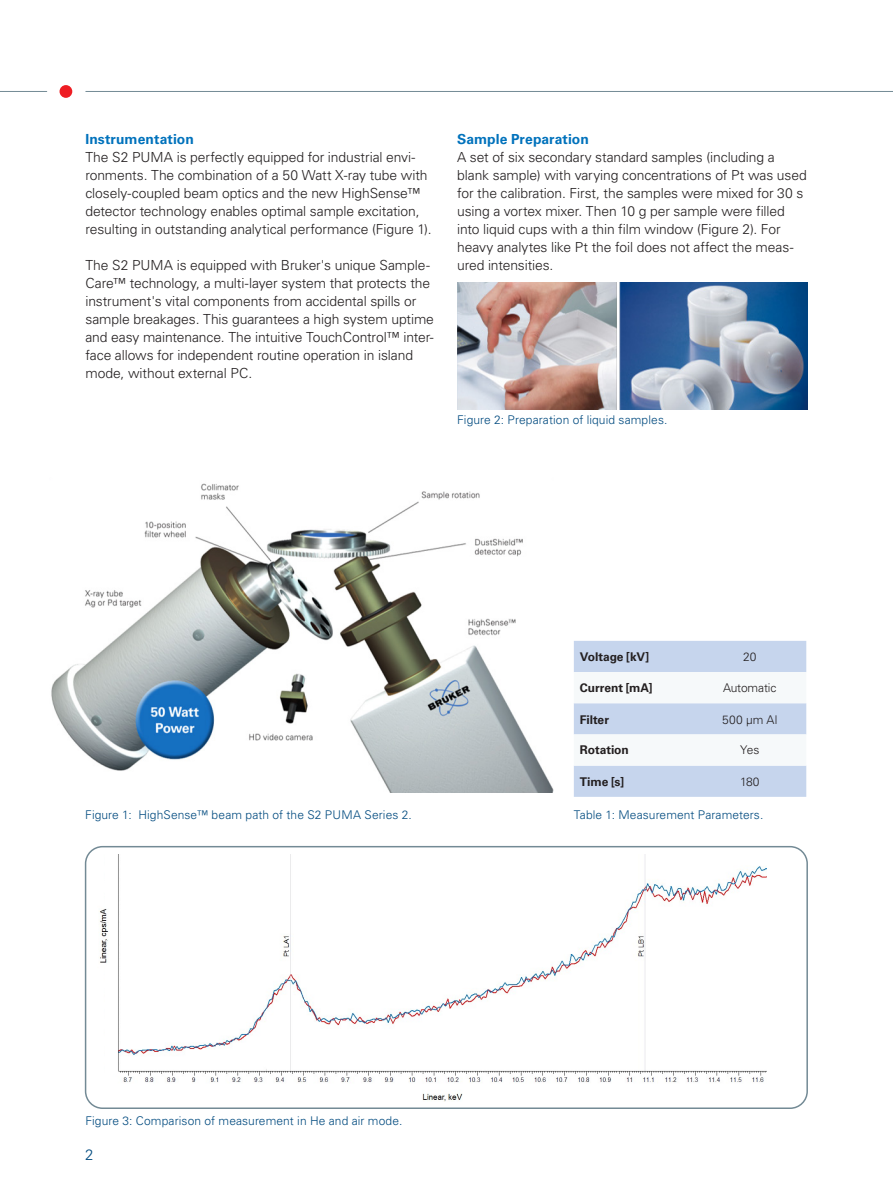
<style>
.page{position:relative;width:893px;height:1187px;background:#fff}
.page>*{position:absolute;margin:0;border:0;box-sizing:border-box;transform-origin:0 0}
.t1{font:300 15px "Univers LT Std";color:#004a7f}
.Body{font:300 13.8px/18px "Univers LT Std";letter-spacing:-.005em;color:#231f20}
.Subheadline_1__blau{font:700 13.8px "Univers LT Std";letter-spacing:.005em;color:#0072bc}
.Caption_schwarz{font:300 12px "Univers LT Std";letter-spacing:.01em;color:#004a7f}
.Table_text_Headline{font:700 12px "Univers LT Std";letter-spacing:-.005em;color:#231f20}
.Table_Text_black{font:300 12px "Univers LT Std";letter-spacing:-.01em;color:#231f20}
.Table_Text{font:300 12px "Univers LT Std";letter-spacing:.015em;color:#231f20}
.Table_Text_black-2{font:700 12px "Univers LT Std";letter-spacing:-.005em;color:#231f20}
.Table_text_Headline-2{font:300 12px "Univers LT Std";color:#231f20}
</style>
<div class="page">
<hr style="left:86px;top:91px;width:807px;height:1px;background:#738a95">
<hr style="left:0;top:91px;width:47px;height:1px;background:#738a95">
<div style="left:60px;top:85px;width:12px;height:13px;background:#ee1d23;border-radius:50%"></div>
<img style="left:51px;top:483px;width:503px;height:309px">
<img style="left:457px;top:282px;width:351px;height:127px">
<img style="left:99px;top:854px;width:668px;height:247px">
<div style="left:85px;top:845px;width:723px;height:263px;border:2px solid #738a95;border-radius:17px"></div>
<svg style="left:574px;top:641px;width:232px;height:155px"></svg>
<p class="Subheadline_1__blau" style="left:85px;top:131px;width:110px">Instrumentation</p>
<p class="Body" style="left:85px;top:148px;width:348px">The S2 PUMA is perfectly equipped for industrial envi&shy;ronments. The combination of a 50 Watt X-ray tube with closely-coupled beam optics and the new HighSense™ detector technology enables optimal sample excitation, resulting in outstanding analytical performance (Figure 1).</p>
<p class="Body" style="left:85px;top:256px;width:350px">The S2 PUMA is equipped with Bruker's unique Sample-Care™ technology, a multi-layer system that protects the instrument's vital components from accidental spills or sample breakages. This guarantees a high system uptime and easy maintenance. The intuitive TouchControl™ inter&shy;face allows for independent routine operation in island mode, without external PC.</p>
<p class="Subheadline_1__blau" style="left:457px;top:131px;width:133px">Sample Preparation</p>
<p class="Body" style="left:457px;top:148px;width:351px">A set of six secondary standard samples (including a blank sample) with varying concentrations of Pt was used for the calibration. First, the samples were mixed for 30 s using a vortex mixer. Then 10 g per sample were filled into liquid cups with a thin film window (Figure 2). For heavy analytes like Pt the foil does not affect the meas&shy;ured intensities.</p>
<p class="Caption_schwarz" style="left:457px;top:412px;width:212px">Figure 2: Preparation of liquid samples.</p>
<p class="Table_text_Headline" style="left:580px;top:649px;width:71px">Voltage [kV]</p>
<p class="Table_text_Headline-2" style="left:743px;top:649px;width:15px">20</p>
<p class="Table_text_Headline" style="left:580px;top:680px;width:74px">Current [mA]</p>
<p class="Table_Text_black" style="left:723px;top:680px;width:55px">Automatic</p>
<p class="Table_text_Headline" style="left:580px;top:712px;width:31px">Filter</p>
<p class="Table_Text" style="left:722px;top:712px;width:57px">500 µm Al</p>
<p class="Table_Text_black-2" style="left:580px;top:743px;width:50px">Rotation</p>
<p class="Table_Text" style="left:740px;top:742px;width:21px">Yes</p>
<p class="Table_text_Headline" style="left:580px;top:774px;width:46px">Time [s]</p>
<p class="Table_Text_black" style="left:740px;top:774px;width:21px">180</p>
<p class="Caption_schwarz" style="left:85px;top:807px;width:328px">Figure 1: HighSense™ beam path of the S2 PUMA Series 2.</p>
<p class="Caption_schwarz" style="left:574px;top:807px;width:191px">Table 1: Measurement Parameters.</p>
<p class="Caption_schwarz" style="left:85px;top:1113px;width:319px">Figure 3: Comparison of measurement in He and air mode.</p>
<p class="t1" style="left:85px;top:1145px;width:10px">2</p>
</div>
